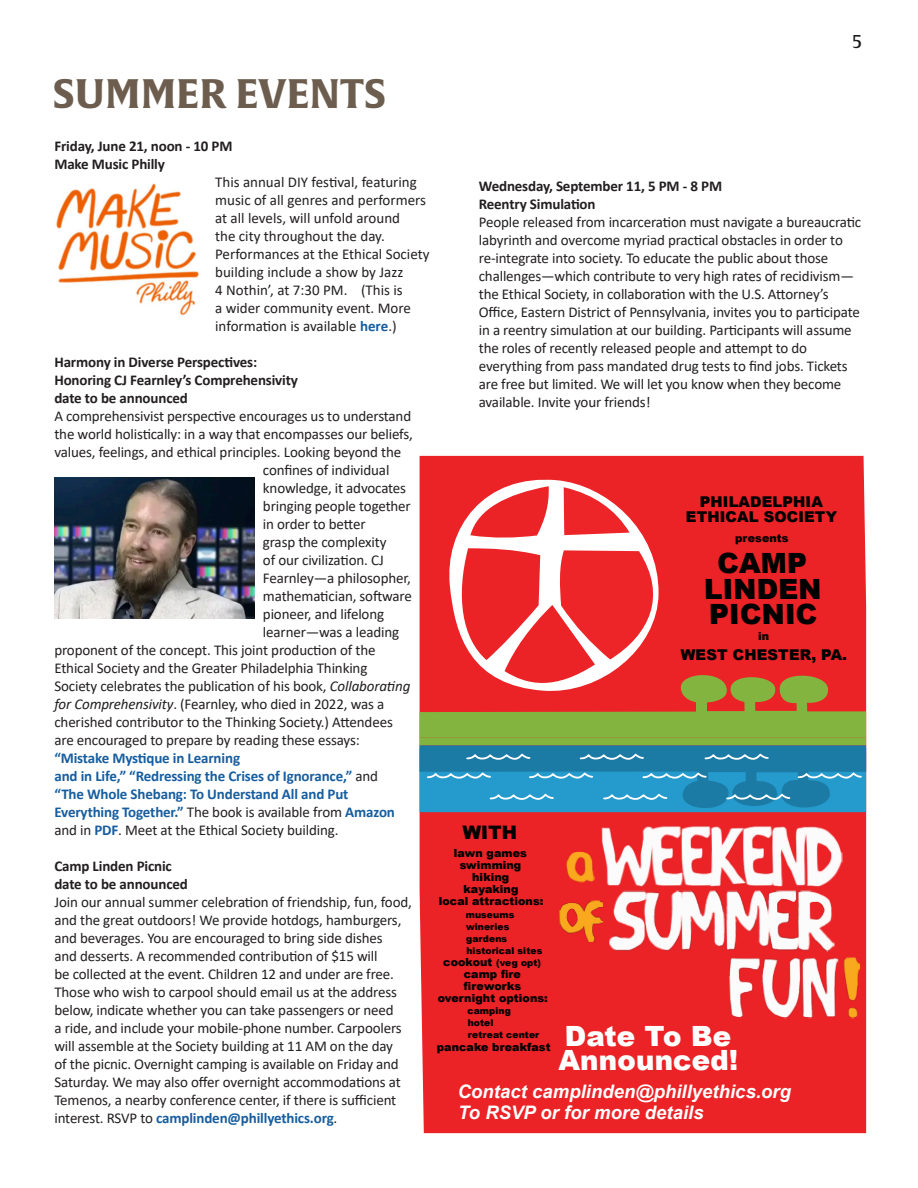
<style>
.page{position:relative;width:918px;height:1188px;background:#fff}
.page>*{position:absolute;margin:0;border:0;box-sizing:border-box;transform-origin:0 0}
.t1{font:700 40.5px "Alverata";color:#6c5d4e}
.t2{font:900 27.9px/24.2px "Arial";color:#fff}
.t3{font:900 27.9px/25.7px "Arial";color:#000;text-align:center}
.t4{font:italic 700 18.6px/20.4px "Arial";color:#fff}
.t5{font:900 18.6px "Arial";color:#000}
.t6{font:18px "Alverata Md";color:#1a1a1a}
.Alverata_Med_10_on_13{font:15px/18px "Calibri";letter-spacing:-.01em;color:#231f20}
.Alverata_Med_10_on_13-2{font:700 15px/18px "Calibri";letter-spacing:-.01em;color:#175d9e}
.Alverata_Med_10_on_13-3{font:700 15px "Calibri";letter-spacing:-.01em;color:#231f20}
.t7{font:900 14.85px/14.4px "Arial";color:#000;text-align:center}
.t8{font:900 11.1px/12.1px "Arial";color:#000;text-align:center}
.t9{font:900 9.3px/12.1px "Arial";color:#000}
.s1{font-weight:700;color:#175d9e}
.s2{font-style:italic}
.s3{font-weight:400;color:#231f20}
.s4{font-size:11.1px}
</style>
<div class="page">
<img style="left:55px;top:478px;width:200px;height:140px">
<div style="left:419px;top:456px;width:448px;height:677px;background:#eb2226"></div>
<svg style="left:443px;top:473px;width:219px;height:75px;fill:#eb2226"></svg>
<svg style="left:470px;top:486px;width:80px;height:53px"></svg>
<svg style="left:563px;top:487px;width:67px;height:48px"></svg>
<div style="left:420px;top:738px;width:446px;height:7px;background:#84b440"></div>
<svg style="left:420px;top:548px;width:446px;height:190px"></svg>
<svg style="left:420px;top:745px;width:446px;height:69px"></svg>
<img style="left:559px;top:901px;width:45px;height:41px">
<img style="left:566px;top:851px;width:29px;height:32px">
<img style="left:729px;top:958px;width:110px;height:60px">
<img style="left:844px;top:958px;width:17px;height:61px">
<img style="left:608px;top:891px;width:227px;height:61px">
<img style="left:601px;top:826px;width:242px;height:62px">
<img style="left:56px;top:183px;width:143px;height:133px">
<p class="t6" style="left:852px;top:30px;width:12px">5</p>
<p class="t1" style="left:53px;top:68px;width:335px">SUMMER EVENTS</p>
<p class="Alverata_Med_10_on_13-3" style="left:54px;top:135px;width:180px">Friday, June 21, noon - 10 PM</p>
<p class="Alverata_Med_10_on_13-3" style="left:54px;top:153px;width:112px">Make Music Philly</p>
<p class="Alverata_Med_10_on_13" style="left:215px;top:173px;width:216px">This annual DIY festival, featuring music of all genres and performers at all levels, will unfold around<br>the city throughout the day.<br>Performances at the Ethical Society building include a show by Jazz<br>4 Nothin’, at 7:30 PM. (This is<br>a wider community event. More information is available <span class="s1">here</span>.)</p>
<p class="Alverata_Med_10_on_13-3" style="left:54px;top:351px;width:204px">Harmony in Diverse Perspectives:</p>
<p class="Alverata_Med_10_on_13-3" style="left:54px;top:369px;width:245px">Honoring CJ Fearnley’s Comprehensivity</p>
<p class="Alverata_Med_10_on_13-3" style="left:54px;top:387px;width:135px">date to be announced</p>
<p class="Alverata_Med_10_on_13" style="left:54px;top:407px;width:358px">A comprehensivist perspective encourages us to understand</p>
<p class="Alverata_Med_10_on_13" style="left:54px;top:425px;width:360px">the world holistically: in a way that encompasses our beliefs,</p>
<p class="Alverata_Med_10_on_13" style="left:54px;top:443px;width:348px">values, feelings, and ethical principles. Looking beyond the</p>
<p class="Alverata_Med_10_on_13" style="left:263px;top:461px;width:128px">confines of individual</p>
<p class="Alverata_Med_10_on_13" style="left:263px;top:479px;width:145px">knowledge, it advocates</p>
<p class="Alverata_Med_10_on_13" style="left:263px;top:497px;width:149px">bringing people together</p>
<p class="Alverata_Med_10_on_13" style="left:263px;top:515px;width:104px">in order to better</p>
<p class="Alverata_Med_10_on_13" style="left:263px;top:533px;width:125px">grasp the complexity</p>
<p class="Alverata_Med_10_on_13" style="left:263px;top:551px;width:122px">of our civilization. CJ</p>
<p class="Alverata_Med_10_on_13" style="left:263px;top:569px;width:150px">Fearnley—a philosopher,</p>
<p class="Alverata_Med_10_on_13" style="left:263px;top:587px;width:151px">mathematician, software</p>
<p class="Alverata_Med_10_on_13" style="left:263px;top:605px;width:123px">pioneer, and lifelong</p>
<p class="Alverata_Med_10_on_13" style="left:263px;top:623px;width:138px">learner—was a leading</p>
<p class="Alverata_Med_10_on_13" style="left:54px;top:641px;width:323px">proponent of the concept. This joint production of the</p>
<p class="Alverata_Med_10_on_13" style="left:54px;top:659px;width:315px">Ethical Society and the Greater Philadelphia Thinking</p>
<p class="Alverata_Med_10_on_13" style="left:54px;top:677px;width:357px">Society celebrates the publication of his book, <span class="s2">Collaborating</span></p>
<p class="Alverata_Med_10_on_13" style="left:54px;top:695px;width:331px"><span class="s2">for Comprehensivity</span>. (Fearnley, who died in 2022, was a</p>
<p class="Alverata_Med_10_on_13" style="left:54px;top:713px;width:340px">cherished contributor to the Thinking Society.) Attendees</p>
<p class="Alverata_Med_10_on_13" style="left:54px;top:731px;width:307px">are encouraged to prepare by reading these essays:</p>
<p class="Alverata_Med_10_on_13-2" style="left:54px;top:749px;width:187px">“Mistake Mystique in Learning</p>
<p class="Alverata_Med_10_on_13-2" style="left:54px;top:767px;width:325px">and in Life,” “Redressing the Crises of Ignorance,” <span class="s3">and</span></p>
<p class="Alverata_Med_10_on_13-2" style="left:54px;top:785px;width:342px">“The Whole Shebang: To Understand All and Put<br>Everything Together.” <span class="s3">The book is available from</span> Amazon <span class="s3">and in</span> PDF<span class="s3">. Meet at the Ethical Society building.</span></p>
<p class="Alverata_Med_10_on_13-3" style="left:54px;top:855px;width:119px">Camp Linden Picnic</p>
<p class="Alverata_Med_10_on_13-3" style="left:54px;top:873px;width:135px">date to be announced</p>
<p class="Alverata_Med_10_on_13" style="left:54px;top:893px;width:359px">Join our annual summer celebration of friendship, fun, food, and the great outdoors! We provide hotdogs, hamburgers, and beverages. You are encouraged to bring side dishes<br>and desserts. A recommended contribution of $15 will<br>be collected at the event. Children 12 and under are free.<br>Those who wish to carpool should email us at the address below, indicate whether you can take passengers or need<br>a ride, and include your mobile-phone number. Carpoolers will assemble at the Society building at 11 AM on the day<br>of the picnic. Overnight camping is available on Friday and Saturday. We may also offer overnight accommodations at Temenos, a nearby conference center, if there is sufficient interest. RSVP to <span class="s1">camplinden@phillyethics.org</span>.</p>
<p class="Alverata_Med_10_on_13-3" style="left:479px;top:176px;width:245px">Wednesday, September 11, 5 PM - 8 PM</p>
<p class="Alverata_Med_10_on_13-3" style="left:479px;top:194px;width:118px">Reentry Simulation</p>
<p class="Alverata_Med_10_on_13" style="left:479px;top:213px;width:384px">People released from incarceration must navigate a bureaucratic labyrinth and overcome myriad practical obstacles in order to re-integrate into society. To educate the public about those challenges—which contribute to very high rates of recidivism— the Ethical Society, in collaboration with the U.S. Attorney’s Office, Eastern District of Pennsylvania, invites you to participate in a reentry simulation at our building. Participants will assume the roles of recently released people and attempt to do everything from pass mandated drug tests to find jobs. Tickets are free but limited. We will let you know when they become available. Invite your friends!</p>
<p class="t7" style="left:686px;top:495px;width:153px">PHILADELPHIA<br>ETHICAL SOCIETY</p>
<p class="t8" style="left:735px;top:532px;width:55px">presents</p>
<p class="t3" style="left:704px;top:550px;width:120px">CAMP<br>LINDEN<br>PICNIC</p>
<p class="t8" style="left:758px;top:630px;width:13px">in</p>
<p class="t7" style="left:681px;top:647px;width:168px">WEST CHESTER, PA.</p>
<p class="t5" style="left:463px;top:822px;width:57px">WITH</p>
<p class="t8" style="left:439px;top:847px;width:106px">lawn games swimming<br>hiking<br>kayaking<br>local attractions:</p>
<p class="t9" style="left:466px;top:908px;width:50px">museums</p>
<p class="t9" style="left:466px;top:920px;width:45px">wineries</p>
<p class="t9" style="left:466px;top:932px;width:43px">gardens</p>
<p class="t9" style="left:466px;top:945px;width:78px">historical sites</p>
<p class="t9" style="left:443px;top:957px;width:100px"><span class="s4">cookout</span> (veg opt)</p>
<p class="t8" style="left:438px;top:968px;width:112px">camp fire fireworks overnight options:</p>
<p class="t9" style="left:467px;top:1005px;width:73px">camping hotel<br>retreat center</p>
<p class="t8" style="left:437px;top:1041px;width:116px">pancake breakfast</p>
<p class="t2" style="left:559px;top:1024px;width:182px">Date To Be<br>Announced!</p>
<p class="t4" style="left:458px;top:1082px;width:335px">Contact camplinden@phillyethics.org<br>To RSVP or for more details</p>
</div>
